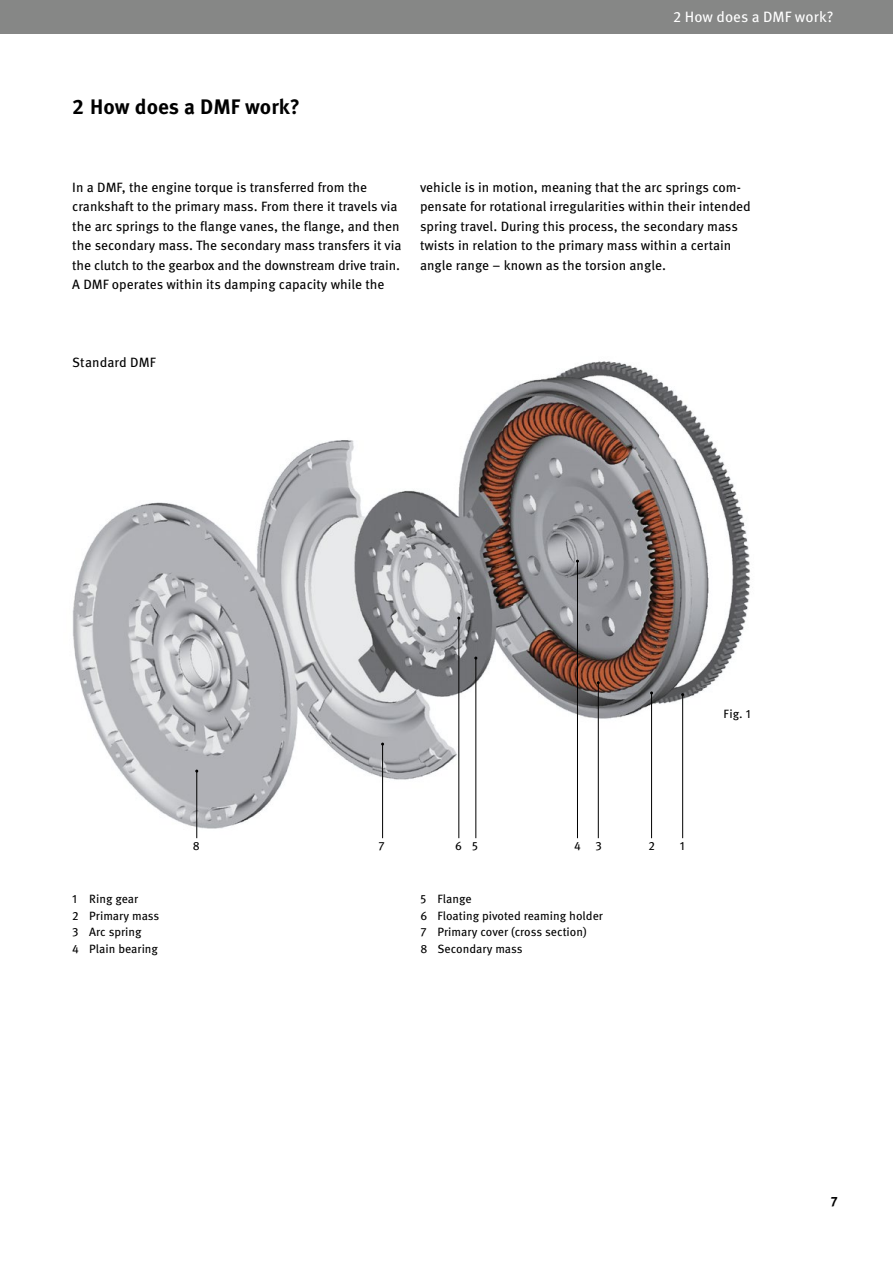
<style>
.page{position:relative;width:893px;height:1263px;background:#fff}
.page>*{position:absolute;margin:0;border:0;box-sizing:border-box;transform-origin:0 0}
.t1{font:700 21px "Meta OT";color:#000}
.t2{font:15px "Meta OT";letter-spacing:.005em;color:#fff}
.t3{font:13.5px/19.5px "Meta OT";color:#000}
.t4{font:700 13.5px "Meta OT";color:#000}
.t5{font:12px/16.5px "Meta OT";color:#000}
</style>
<div class="page">
<div style="left:0;top:0;width:893px;height:34px;background:#868786"></div>
<img style="left:72px;top:361px;width:678px;height:474px">
<hr style="left:682px;top:695px;width:1px;height:143px;background:#000">
<hr style="left:651px;top:693px;width:1px;height:145px;background:#000">
<hr style="left:598px;top:683px;width:1px;height:155px;background:#000">
<hr style="left:475px;top:658px;width:1px;height:180px;background:#000">
<hr style="left:458px;top:618px;width:1px;height:220px;background:#000">
<hr style="left:382px;top:744px;width:1px;height:94px;background:#000">
<hr style="left:196px;top:771px;width:1px;height:67px;background:#000">
<hr style="left:577px;top:561px;width:1px;height:277px;background:#000">
<h1 class="t1" style="left:72px;top:93px;width:229px">2 How does a DMF work?</h1>
<p class="t2" style="left:673px;top:8px;width:162px">2 How does a DMF work?</p>
<p class="t3" style="left:72px;top:178px;width:331px">In a DMF, the engine torque is transferred from the crankshaft to the primary mass. From there it travels via the arc springs to the flange vanes, the flange, and then the secondary mass. The secondary mass transfers it via the clutch to the gearbox and the downstream drive train.<br>A DMF operates within its damping capacity while the</p>
<p class="t3" style="left:420px;top:177px;width:332px">vehicle is in motion, meaning that the arc springs com&shy;pensate for rotational irregularities within their intended spring travel. During this process, the secondary mass twists in relation to the primary mass within a certain angle range – known as the torsion angle.</p>
<p class="t3" style="left:72px;top:353px;width:85px">Standard DMF</p>
<p class="t5" style="left:723px;top:706px;width:28px">Fig. 1</p>
<p class="t5" style="left:193px;top:837px;width:9px">8</p>
<p class="t5" style="left:378px;top:837px;width:8px">7</p>
<p class="t5" style="left:455px;top:837px;width:24px">6 5</p>
<p class="t5" style="left:574px;top:837px;width:29px">4 3</p>
<p class="t5" style="left:648px;top:837px;width:8px">2</p>
<p class="t5" style="left:680px;top:837px;width:6px">1</p>
<p class="t5" style="left:72px;top:891px;width:89px">1 Ring gear<br>2 Primary mass<br>3 Arc spring<br>4 Plain bearing</p>
<p class="t5" style="left:420px;top:891px;width:184px">5 Flange<br>6 Floating pivoted reaming holder<br>7 Primary cover (cross section)<br>8 Secondary mass</p>
<p class="t4" style="left:831px;top:1193px;width:8px">7</p>
</div>
